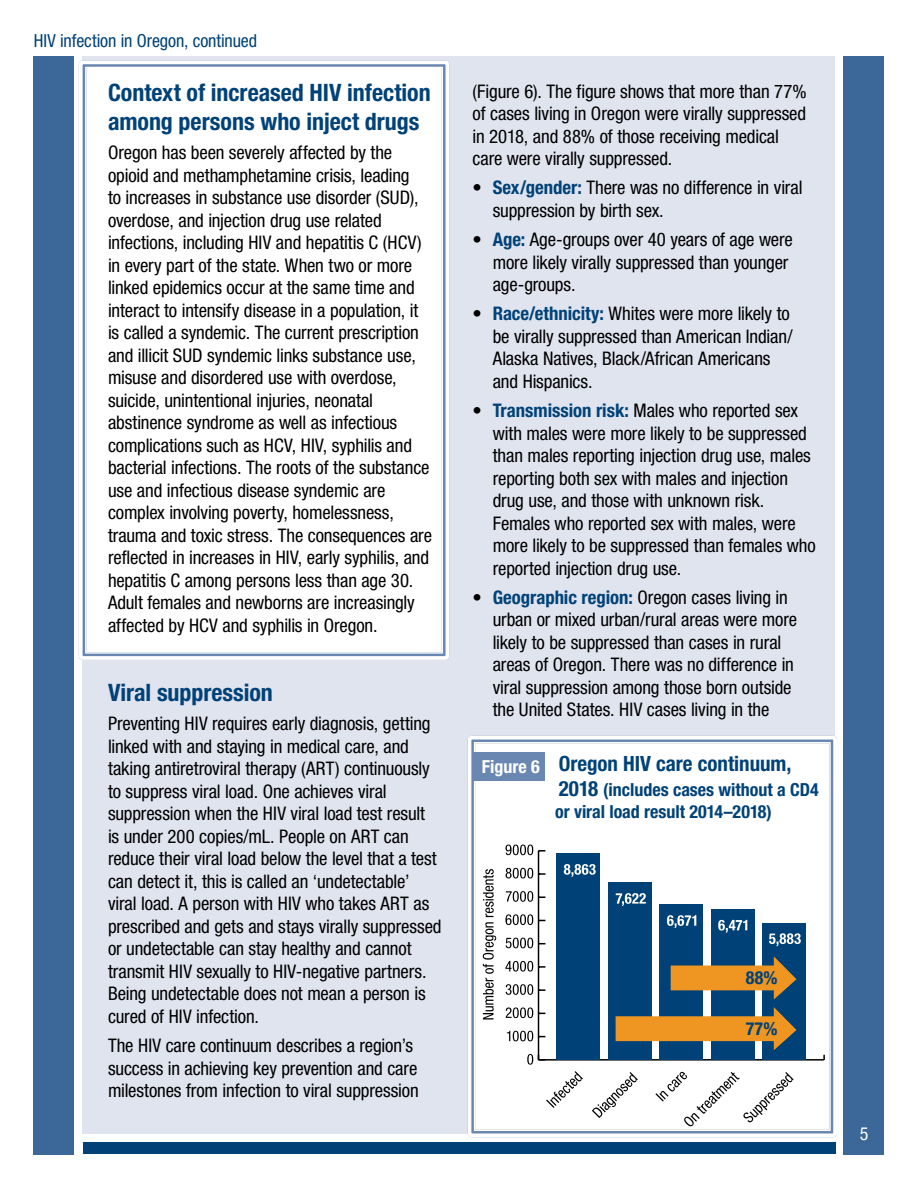
<style>
.page{position:relative;width:918px;height:1188px;background:#fff}
.page>*{position:absolute;margin:0;border:0;box-sizing:border-box;transform-origin:0 0}
.t1{font:700 condensed 24px/28.8px "Helvetica Neue LT Std";color:#004278}
.t2{font:700 condensed 21px "Helvetica Neue LT Std";color:#004278}
.t3{font:condensed 18.75px/22.5px "Helvetica Neue LT Std";letter-spacing:-.005em;color:#000}
.t4{font:700 condensed 18px/21.6px "Helvetica Neue LT Std";color:#004278}
.t5{font:condensed 18px "Helvetica Neue LT Std";letter-spacing:-.005em;color:#004278}
.t6{font:condensed 18px "Helvetica Neue LT Std";color:#fff}
.s1{font-weight:700;color:#004278}
.s2{font-size:18px;color:#fff}
.s3{font-size:21px}
</style>
<div class="page">
<div style="left:83px;top:56px;width:752px;height:1078px;background:#e0e4ef"></div>
<div style="left:34px;top:56px;width:40px;height:1098px;background:#3b6898"></div>
<div style="left:844px;top:56px;width:40px;height:1098px;background:#3b6898"></div>
<div style="left:83px;top:1143px;width:752px;height:11px;background:#004278"></div>
<div style="left:81px;top:62px;width:366px;height:596px;background:#fff;border-radius:2px"></div>
<div style="left:79px;top:60px;width:370px;height:600px;border:4px solid #fff;border-radius:2px"></div>
<div style="left:470px;top:738px;width:365px;height:397px;background:#fff;border-radius:2px"></div>
<div style="left:468px;top:736px;width:369px;height:401px;border:4px solid #fff;border-radius:2px"></div>
<div style="left:474px;top:742px;width:357px;height:389px;border:1px solid #fff"></div>
<div style="left:472px;top:752px;width:73px;height:28px;background:#6987b1"></div>
<svg style="left:483px;top:869px;width:13px;height:151px"></svg>
<hr style="left:539px;top:1059px;width:285px;height:2px;background:#000">
<svg style="left:507px;top:1031px;width:26px;height:10px"></svg>
<svg style="left:506px;top:1007px;width:27px;height:11px"></svg>
<svg style="left:506px;top:984px;width:27px;height:11px"></svg>
<svg style="left:505px;top:961px;width:28px;height:11px"></svg>
<svg style="left:506px;top:938px;width:27px;height:10px"></svg>
<svg style="left:506px;top:914px;width:27px;height:11px"></svg>
<svg style="left:506px;top:891px;width:27px;height:11px"></svg>
<svg style="left:506px;top:868px;width:27px;height:10px"></svg>
<svg style="left:505px;top:845px;width:28px;height:10px"></svg>
<hr style="left:538px;top:851px;width:1px;height:209px;background:#000">
<svg style="left:527px;top:1054px;width:18px;height:11px"></svg>
<svg style="left:539px;top:989px;width:6px;height:2px"></svg>
<svg style="left:539px;top:966px;width:6px;height:2px"></svg>
<svg style="left:539px;top:896px;width:6px;height:2px"></svg>
<svg style="left:539px;top:873px;width:6px;height:2px"></svg>
<svg style="left:539px;top:850px;width:6px;height:2px"></svg>
<div style="left:762px;top:923px;width:44px;height:137px;background:#004278"></div>
<div style="left:711px;top:909px;width:44px;height:151px;background:#004278"></div>
<div style="left:659px;top:905px;width:44px;height:155px;background:#004278"></div>
<div style="left:608px;top:883px;width:44px;height:177px;background:#004278"></div>
<div style="left:556px;top:854px;width:44px;height:206px;background:#004278"></div>
<svg style="left:655px;top:1071px;width:139px;height:56px"></svg>
<svg style="left:592px;top:1072px;width:46px;height:46px"></svg>
<svg style="left:546px;top:1071px;width:37px;height:37px"></svg>
<svg style="left:564px;top:864px;width:32px;height:13px"></svg>
<svg style="left:616px;top:893px;width:30px;height:13px"></svg>
<svg style="left:667px;top:915px;width:29px;height:13px"></svg>
<svg style="left:718px;top:920px;width:29px;height:13px"></svg>
<svg style="left:769px;top:933px;width:32px;height:13px"></svg>
<svg style="left:671px;top:956px;width:125px;height:44px"></svg>
<svg style="left:616px;top:1007px;width:180px;height:43px"></svg>
<p class="t5" style="left:34px;top:30px;width:225px">HIV infection in Oregon, continued</p>
<p class="t1" style="left:108px;top:78px;width:324px">Context of increased HIV infection among persons who inject drugs</p>
<p class="t3" style="left:108px;top:141px;width:326px">Oregon has been severely affected by the opioid and methamphetamine crisis, leading<br>to increases in substance use disorder (SUD), overdose, and injection drug use related infections, including HIV and hepatitis C (HCV) in every part of the state. When two or more linked epidemics occur at the same time and interact to intensify disease in a population, it is called a syndemic. The current prescription and illicit SUD syndemic links substance use, misuse and disordered use with overdose, suicide, unintentional injuries, neonatal abstinence syndrome as well as infectious complications such as HCV, HIV, syphilis and bacterial infections. The roots of the substance use and infectious disease syndemic are complex involving poverty, homelessness, trauma and toxic stress. The consequences are reflected in increases in HIV, early syphilis, and hepatitis C among persons less than age 30.<br>Adult females and newborns are increasingly affected by HCV and syphilis in Oregon.</p>
<p class="t1" style="left:108px;top:678px;width:166px">Viral suppression</p>
<p class="t3" style="left:108px;top:712px;width:335px">Preventing HIV requires early diagnosis, getting linked with and staying in medical care, and taking antiretroviral therapy (ART) continuously to suppress viral load. One achieves viral suppression when the HIV viral load test result<br>is under 200 copies/mL. People on ART can reduce their viral load below the level that a test can detect it, this is called an ‘undetectable’ viral load. A person with HIV who takes ART as prescribed and gets and stays virally suppressed or undetectable can stay healthy and cannot transmit HIV sexually to HIV-negative partners.<br>Being undetectable does not mean a person is cured of HIV infection.</p>
<p class="t3" style="left:108px;top:1034px;width:312px">The HIV care continuum describes a region’s success in achieving key prevention and care milestones from infection to viral suppression</p>
<p class="t3" style="left:472px;top:80px;width:336px">(Figure 6). The figure shows that more than 77% of cases living in Oregon were virally suppressed in 2018, and 88% of those receiving medical care were virally suppressed.</p>
<p class="t3" style="left:493px;top:176px;width:311px;text-indent:-20px">• <span class="s1">Sex/gender:</span> There was no difference in viral suppression by birth sex.</p>
<p class="t3" style="left:493px;top:228px;width:302px;text-indent:-20px">• <span class="s1">Age:</span> Age-groups over 40 years of age were more likely virally suppressed than younger age-groups.</p>
<p class="t3" style="left:493px;top:302px;width:301px;text-indent:-20px">• <span class="s1">Race/ethnicity:</span> Whites were more likely to be virally suppressed than American Indian/ Alaska Natives, Black/African Americans and Hispanics.</p>
<p class="t3" style="left:493px;top:399px;width:325px;text-indent:-20px">• <span class="s1">Transmission risk:</span> Males who reported sex with males were more likely to be suppressed than males reporting injection drug use, males reporting both sex with males and injection drug use, and those with unknown risk.<br>Females who reported sex with males, were more likely to be suppressed than females who reported injection drug use.</p>
<p class="t3" style="left:493px;top:586px;width:306px;text-indent:-20px">• <span class="s1">Geographic region:</span> Oregon cases living in urban or mixed urban/rural areas were more likely to be suppressed than cases in rural areas of Oregon. There was no difference in viral suppression among those born outside the United States. HIV cases living in the</p>
<p class="t2" style="left:482px;top:751px;width:311px"><span class="s2">Figure 6</span> Oregon HIV care continuum,</p>
<p class="t4" style="left:555px;top:779px;width:265px"><span class="s3">2018</span> (includes cases without a CD4 or viral load result 2014–2018)</p>
<p class="t4" style="left:746px;top:967px;width:33px">88%</p>
<p class="t4" style="left:746px;top:1018px;width:33px">77%</p>
<p class="t6" style="left:860px;top:1124px;width:10px">5</p>
</div>
